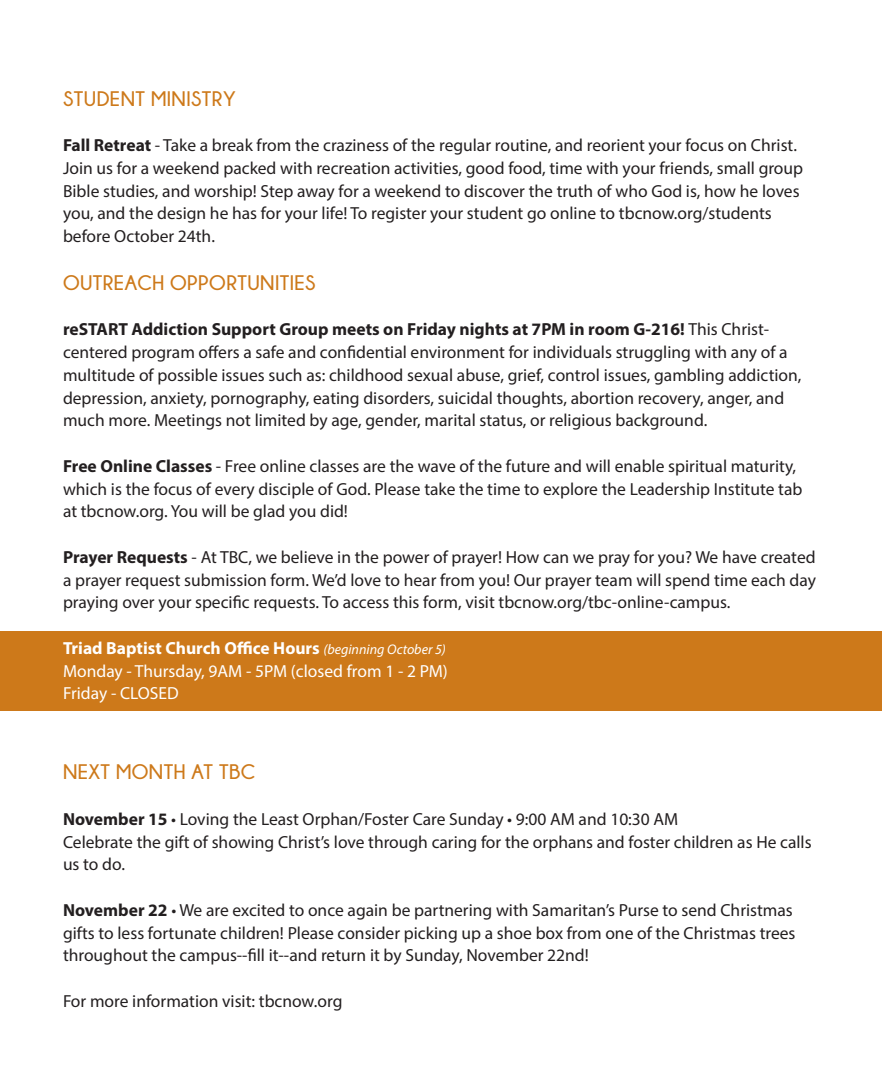
<style>
.page{position:relative;width:882px;height:1071px;background:#fff}
.page>*{position:absolute;margin:0;border:0;box-sizing:border-box;transform-origin:0 0}
.t1{font:700 21px "Champagne&Limousines";letter-spacing:.02em;color:#cd791a}
.t2{font:17.5px/22.8px "Myriad Pro";color:#231f20}
.t3{font:17.5px "Myriad Pro";color:#fff}
.t4{font:700 17.5px "Myriad Pro";color:#fff}
.s1{font-weight:700}
.s2{font-weight:400;font-style:italic;font-size:14px}
</style>
<div class="page">
<div style="left:0;top:631px;width:882px;height:80px;background:#cd791a"></div>
<p class="t1" style="left:63px;top:87px;width:174px">STUDENT MINISTRY</p>
<p class="t2" style="left:63px;top:134px;width:742px"><span class="s1">Fall Retreat</span> - Take a break from the craziness of the regular routine, and reorient your focus on Christ.<br>Join us for a weekend packed with recreation activities, good food, time with your friends, small group Bible studies, and worship! Step away for a weekend to discover the truth of who God is, how he loves you, and the design he has for your life! To register your student go online to tbcnow.org/students before October 24th.</p>
<p class="t1" style="left:63px;top:271px;width:254px">OUTREACH OPPORTUNITIES</p>
<p class="t2" style="left:63px;top:318px;width:740px"><span class="s1">reSTART Addiction Support Group meets on Friday nights at 7PM in room G-216!</span> This Christ&shy;centered program offers a safe and confidential environment for individuals struggling with any of a multitude of possible issues such as: childhood sexual abuse, grief, control issues, gambling addiction, depression, anxiety, pornography, eating disorders, suicidal thoughts, abortion recovery, anger, and much more. Meetings not limited by age, gender, marital status, or religious background.</p>
<p class="t2" style="left:63px;top:454px;width:741px"><span class="s1">Free Online Classes</span> - Free online classes are the wave of the future and will enable spiritual maturity, which is the focus of every disciple of God. Please take the time to explore the Leadership Institute tab at tbcnow.org. You will be glad you did!</p>
<p class="t2" style="left:63px;top:545px;width:755px;text-align:justify"><span class="s1">Prayer Requests</span> - At TBC, we believe in the power of prayer! How can we pray for you? We have created a prayer request submission form. We’d love to hear from you! Our prayer team will spend time each day praying over your specific requests. To access this form, visit tbcnow.org/tbc-online-campus.</p>
<p class="t4" style="left:63px;top:637px;width:384px">Triad Baptist Church Office Hours <span class="s2">(beginning October 5)</span></p>
<p class="t3" style="left:63px;top:660px;width:386px">Monday - Thursday, 9AM - 5PM (closed from 1 - 2 PM)</p>
<p class="t3" style="left:63px;top:683px;width:117px">Friday - CLOSED</p>
<p class="t1" style="left:63px;top:760px;width:194px">NEXT MONTH AT TBC</p>
<p class="t2" style="left:63px;top:807px;width:617px"><span class="s1">November 15</span> • Loving the Least Orphan/Foster Care Sunday • 9:00 AM and 10:30 AM</p>
<p class="t2" style="left:63px;top:830px;width:750px">Celebrate the gift of showing Christ’s love through caring for the orphans and foster children as He calls us to do.</p>
<p class="t2" style="left:63px;top:898px;width:734px"><span class="s1">November 22</span> • We are excited to once again be partnering with Samaritan’s Purse to send Christmas gifts to less fortunate children! Please consider picking up a shoe box from one of the Christmas trees throughout the campus--fill it--and return it by Sunday, November 22nd!</p>
<p class="t2" style="left:63px;top:989px;width:281px">For more information visit: tbcnow.org</p>
</div>
